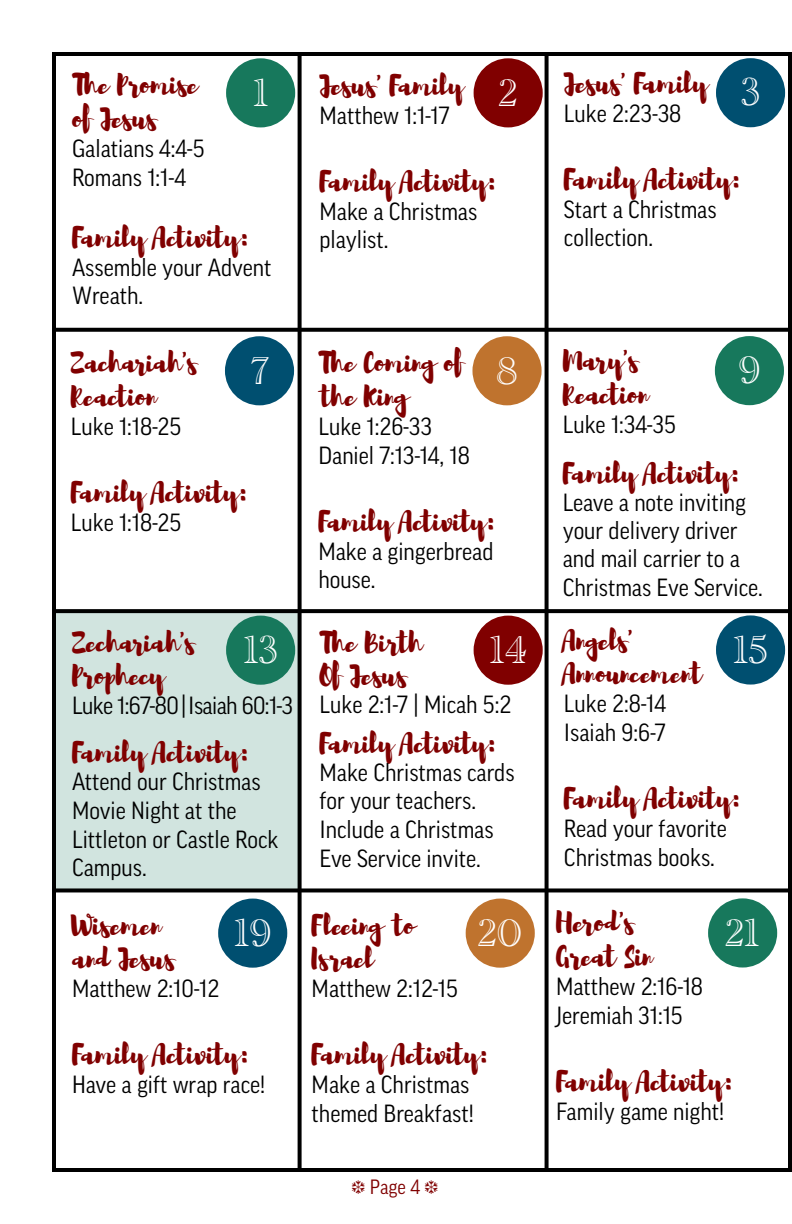
<style>
.page{position:relative;width:792px;height:1224px;background:#fff}
.page>*{position:absolute;margin:0;border:0;box-sizing:border-box;transform-origin:0 0}
.t1{font:40px "Academy Engraved Let Plain";color:#fff}
.t2{font:28px/33.6px "Brusher";color:#800000}
.t3{font:24px/28.8px "Good Pro Narr";color:#000}
.t4{font:24px "Good Pro Narr";letter-spacing:-.025em;color:#000}
.t5{font:20px "Good Pro Narr";color:#800000}
.s1{font-family:"Academy Engraved Let Plain";font-size:40px;color:#fff}
</style>
<div class="page">
<div style="left:54px;top:612px;width:246px;height:278px;background:#d1e4df"></div>
<div style="left:52px;top:52px;width:740px;height:1120px;border:4px solid #000"></div>
<svg style="left:298px;top:54px;width:4px;height:1116px;fill:#000"></svg>
<svg style="left:545px;top:54px;width:4px;height:1116px;fill:#000"></svg>
<svg style="left:54px;top:328px;width:736px;height:4px;fill:#000"></svg>
<svg style="left:56px;top:609px;width:735px;height:4px;fill:#000"></svg>
<svg style="left:54px;top:888px;width:736px;height:4px;fill:#000"></svg>
<div style="left:226px;top:58px;width:69px;height:69px;background:#17785c;border-radius:50%"></div>
<div style="left:474px;top:58px;width:69px;height:69px;background:#800000;border-radius:50%"></div>
<div style="left:716px;top:58px;width:69px;height:69px;background:#004f70;border-radius:50%"></div>
<div style="left:225px;top:336px;width:69px;height:69px;background:#004f70;border-radius:50%"></div>
<div style="left:472px;top:336px;width:70px;height:69px;background:#bf732e;border-radius:50%"></div>
<div style="left:715px;top:336px;width:69px;height:69px;background:#17785c;border-radius:50%"></div>
<div style="left:226px;top:616px;width:69px;height:69px;background:#17785c;border-radius:50%"></div>
<div style="left:474px;top:616px;width:69px;height:69px;background:#800000;border-radius:50%"></div>
<div style="left:716px;top:615px;width:69px;height:70px;background:#004f70;border-radius:50%"></div>
<div style="left:218px;top:899px;width:69px;height:69px;background:#004f70;border-radius:50%"></div>
<div style="left:466px;top:899px;width:69px;height:69px;background:#bf732e;border-radius:50%"></div>
<div style="left:708px;top:898px;width:69px;height:70px;background:#17785c;border-radius:50%"></div>
<p class="t2" style="left:499px;top:70px;width:210px"><span class="s1">2</span> Jesus' Family</p>
<p class="t3" style="left:564px;top:99px;width:119px">Luke 2:23-38</p>
<p class="t2" style="left:72px;top:72px;width:128px">The Promise of Jesus</p>
<p class="t3" style="left:72px;top:134px;width:134px">Galatians 4:4-5<br>Romans 1:1-4</p>
<p class="t2" style="left:72px;top:224px;width:179px">Family Activity:</p>
<p class="t3" style="left:72px;top:253px;width:201px;line-height:28px">Assemble your Advent<br>Wreath.</p>
<h1 class="t1" style="left:253px;top:63px;width:17px">1</h1>
<p class="t2" style="left:320px;top:72px;width:145px">Jesus' Family</p>
<p class="t3" style="left:320px;top:101px;width:131px">Matthew 1:1-17</p>
<h1 class="t1" style="left:741px;top:63px;width:20px">3</h1>
<p class="t2" style="left:564px;top:166px;width:179px">Family Activity:</p>
<p class="t3" style="left:564px;top:195px;width:154px">Start a Christmas collection.</p>
<p class="t2" style="left:320px;top:168px;width:179px">Family Activity:</p>
<p class="t3" style="left:320px;top:197px;width:159px">Make a Christmas playlist.</p>
<h1 class="t1" style="left:251px;top:341px;width:18px">7</h1>
<p class="t2" style="left:318px;top:349px;width:147px">The Coming of the King</p>
<p class="t3" style="left:318px;top:412px;width:153px">Luke 1:26-33<br>Daniel 7:13-14, 18</p>
<p class="t2" style="left:563px;top:347px;width:86px;text-indent:-67px"><span class="s1">8</span> Mary's<br>Reaction</p>
<p class="t3" style="left:563px;top:410px;width:114px">Luke 1:34-35</p>
<p class="t2" style="left:563px;top:460px;width:179px">Family Activity:</p>
<p class="t3" style="left:563px;top:488px;width:202px">Leave a note inviting your delivery driver and mail carrier to a<br>Christmas Eve Service.</p>
<p class="t2" style="left:71px;top:349px;width:128px">Zachariah's<br>Reaction</p>
<p class="t3" style="left:71px;top:412px;width:112px">Luke 1:18-25</p>
<h1 class="t1" style="left:739px;top:341px;width:23px">9</h1>
<p class="t2" style="left:71px;top:479px;width:179px">Family Activity:</p>
<p class="t3" style="left:71px;top:508px;width:112px">Luke 1:18-25</p>
<p class="t2" style="left:318px;top:508px;width:179px">Family Activity:</p>
<p class="t3" style="left:318px;top:537px;width:177px">Make a gingerbread house.</p>
<p class="t2" style="left:564px;top:627px;width:140px;text-indent:-74px"><span class="s1">14</span> Angels'<br>Announcement</p>
<p class="t3" style="left:564px;top:689px;width:103px">Luke 2:8-14<br>Isaiah 9:6-7</p>
<p class="t2" style="left:72px;top:629px;width:124px">Zechariah's<br>Prophecy</p>
<p class="t4" style="left:72px;top:692px;width:223px">Luke 1:67-80|Isaiah 60:1-3</p>
<p class="t2" style="left:72px;top:739px;width:179px">Family Activity:</p>
<p class="t3" style="left:72px;top:767px;width:208px">Attend our Christmas<br>Movie Night at the<br>Littleton or Castle Rock<br>Campus.</p>
<p class="t2" style="left:320px;top:629px;width:104px;text-indent:-76px"><span class="s1">13</span> The Birth<br>Of Jesus</p>
<p class="t3" style="left:320px;top:690px;width:193px">Luke 2:1-7 | Micah 5:2</p>
<p class="t2" style="left:320px;top:730px;width:179px">Family Activity:</p>
<p class="t3" style="left:320px;top:758px;width:197px">Make Christmas cards for your teachers.<br>Include a Christmas<br>Eve Service invite.</p>
<h1 class="t1" style="left:733px;top:620px;width:36px">15</h1>
<p class="t2" style="left:564px;top:785px;width:179px">Family Activity:</p>
<p class="t3" style="left:564px;top:814px;width:165px">Read your favorite<br>Christmas books.</p>
<p class="t2" style="left:72px;top:912px;width:104px">Wisemen and Jesus</p>
<p class="t3" style="left:72px;top:974px;width:149px">Matthew 2:10-12</p>
<p class="t2" style="left:312px;top:912px;width:105px;text-indent:-77px"><span class="s1">19</span> Fleeing to<br>Israel</p>
<p class="t3" style="left:312px;top:974px;width:148px">Matthew 2:12-15</p>
<p class="t2" style="left:556px;top:910px;width:97px;text-indent:-77px"><span class="s1">20</span> Herod's<br>Great Sin</p>
<p class="t3" style="left:556px;top:972px;width:149px">Matthew 2:16-18<br>Jeremiah 31:15</p>
<h1 class="t1" style="left:726px;top:903px;width:35px">21</h1>
<p class="t2" style="left:72px;top:1041px;width:179px">Family Activity:</p>
<p class="t3" style="left:72px;top:1070px;width:195px">Have a gift wrap race!</p>
<p class="t2" style="left:312px;top:1041px;width:179px">Family Activity:</p>
<p class="t3" style="left:312px;top:1070px;width:164px">Make a Christmas themed Breakfast!</p>
<p class="t5" style="left:370px;top:1176px;width:52px">Page 4</p>
<p class="t2" style="left:556px;top:1068px;width:179px">Family Activity:</p>
<p class="t3" style="left:556px;top:1097px;width:170px">Family game night!</p>
</div>
